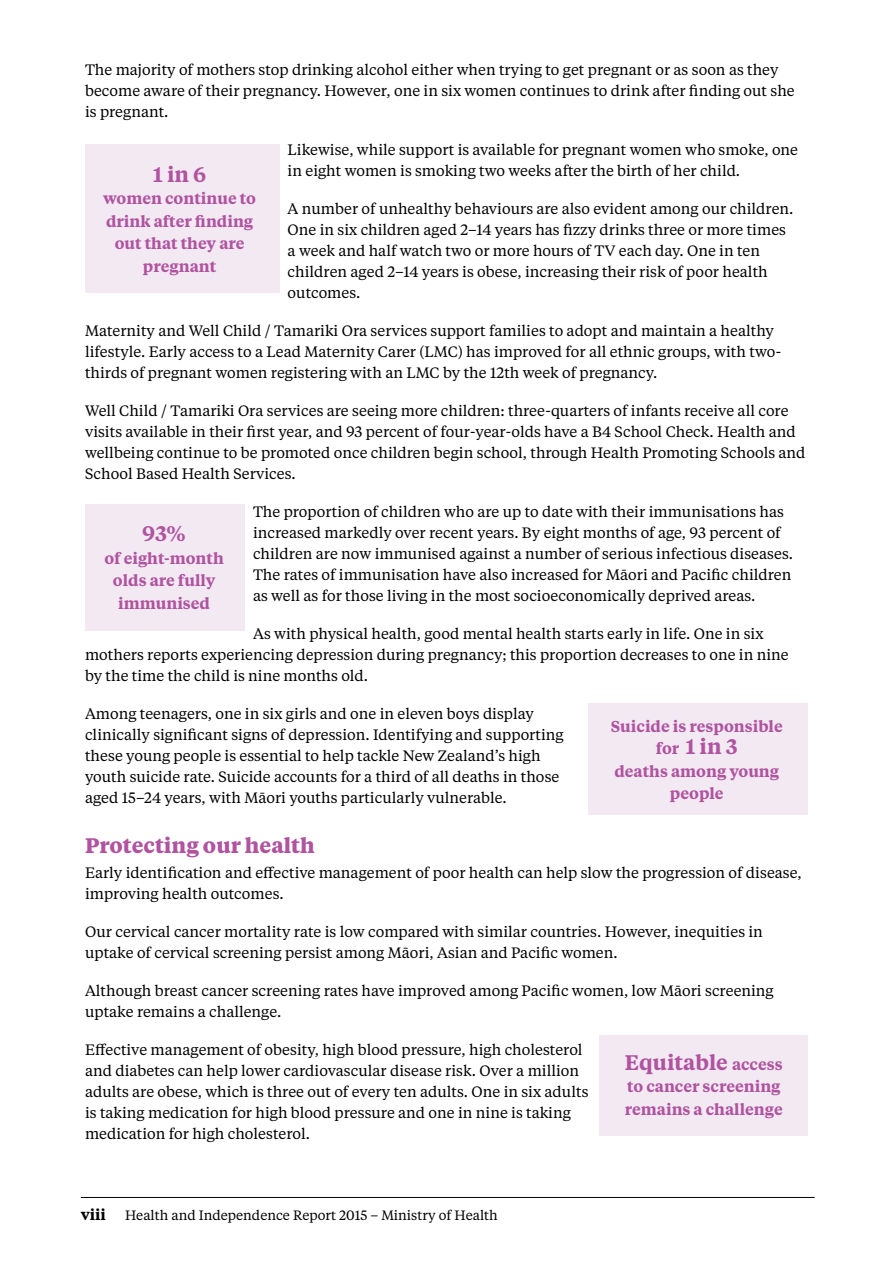
<style>
.page{position:relative;width:893px;height:1263px;background:#fff}
.page>*{position:absolute;margin:0;border:0;box-sizing:border-box;transform-origin:0 0}
.t1{font:600 21px "Tiempos Text";color:#b053a0}
.t2{font:700 21px "Tiempos Text";color:#b053a0}
.t3{font:600 15.75px "Tiempos Text";color:#b053a0}
.t4{font:15px/21px "Tiempos Text";color:#000}
.t5{font:600 15px "Tiempos Text";color:#000}
.t6{font:13.5px "Tiempos Text";color:#000}
.s1{font-size:15.75px}
</style>
<div class="page">
<hr style="left:81px;top:1197px;width:734px;height:1px;background:#000">
<div style="left:85px;top:145px;width:194px;height:148px;background:#f2e9f3"></div>
<div style="left:85px;top:504px;width:159px;height:127px;background:#f2e9f3"></div>
<div style="left:588px;top:703px;width:220px;height:111px;background:#f2e9f3"></div>
<div style="left:600px;top:1035px;width:208px;height:100px;background:#f2e9f3"></div>
<p class="t4" style="left:85px;top:59px;width:711px">The majority of mothers stop drinking alcohol either when trying to get pregnant or as soon as they become aware of their pregnancy. However, one in six women continues to drink after finding out she is pregnant.</p>
<p class="t4" style="left:288px;top:139px;width:512px">Likewise, while support is available for pregnant women who smoke, one in eight women is smoking two weeks after the birth of her child.</p>
<p class="t1" style="left:153px;top:160px;width:55px">1 in 6</p>
<p class="t3" style="left:103px;top:188px;width:155px">women continue to</p>
<p class="t4" style="left:288px;top:198px;width:507px">A number of unhealthy behaviours are also evident among our children.</p>
<p class="t3" style="left:106px;top:210px;width:149px">drink after finding</p>
<p class="t4" style="left:288px;top:219px;width:500px">One in six children aged 2–14 years has fizzy drinks three or more times</p>
<p class="t3" style="left:115px;top:233px;width:131px">out that they are</p>
<p class="t4" style="left:288px;top:240px;width:474px">a week and half watch two or more hours of TV each day. One in ten</p>
<p class="t3" style="left:143px;top:255px;width:75px">pregnant</p>
<p class="t4" style="left:288px;top:261px;width:482px">children aged 2–14 years is obese, increasing their risk of poor health</p>
<p class="t4" style="left:288px;top:282px;width:74px">outcomes.</p>
<p class="t4" style="left:85px;top:320px;width:698px">Maternity and Well Child / Tamariki Ora services support families to adopt and maintain a healthy lifestyle. Early access to a Lead Maternity Carer (LMC) has improved for all ethnic groups, with two&shy;thirds of pregnant women registering with an LMC by the 12th week of pregnancy.</p>
<p class="t4" style="left:85px;top:400px;width:722px">Well Child / Tamariki Ora services are seeing more children: three-quarters of infants receive all core visits available in their first year, and 93 percent of four-year-olds have a B4 School Check. Health and wellbeing continue to be promoted once children begin school, through Health Promoting Schools and School Based Health Services.</p>
<p class="t4" style="left:253px;top:501px;width:532px">The proportion of children who are up to date with their immunisations has</p>
<p class="t1" style="left:142px;top:519px;width:45px">93%</p>
<p class="t4" style="left:253px;top:522px;width:529px">increased markedly over recent years. By eight months of age, 93 percent of</p>
<p class="t3" style="left:104px;top:547px;width:121px">of eight-month</p>
<p class="t4" style="left:253px;top:543px;width:542px">children are now immunised against a number of serious infectious diseases.</p>
<p class="t4" style="left:253px;top:564px;width:540px">The rates of immunisation have also increased for Māori and Pacific children</p>
<p class="t3" style="left:113px;top:570px;width:104px">olds are fully</p>
<p class="t4" style="left:253px;top:585px;width:504px">as well as for those living in the most socioeconomically deprived areas.</p>
<p class="t3" style="left:118px;top:592px;width:94px">immunised</p>
<p class="t4" style="left:85px;top:623px;width:705px;text-indent:168px">As with physical health, good mental health starts early in life. One in six mothers reports experiencing depression during pregnancy; this proportion decreases to one in nine by the time the child is nine months old.</p>
<p class="t4" style="left:85px;top:703px;width:450px">Among teenagers, one in six girls and one in eleven boys display</p>
<p class="t3" style="left:611px;top:715px;width:173px">Suicide is responsible</p>
<p class="t4" style="left:85px;top:724px;width:480px">clinically significant signs of depression. Identifying and supporting</p>
<p class="t1" style="left:656px;top:732px;width:83px"><span class="s1">for</span> 1 in 3</p>
<p class="t4" style="left:85px;top:745px;width:457px">these young people is essential to help tackle New Zealand’s high</p>
<p class="t3" style="left:614px;top:760px;width:166px">deaths among young</p>
<p class="t4" style="left:85px;top:766px;width:476px">youth suicide rate. Suicide accounts for a third of all deaths in those</p>
<p class="t3" style="left:670px;top:782px;width:55px">people</p>
<p class="t4" style="left:85px;top:787px;width:423px">aged 15–24 years, with Māori youths particularly vulnerable.</p>
<p class="t2" style="left:85px;top:830px;width:231px">Protecting our health</p>
<p class="t4" style="left:85px;top:862px;width:718px">Early identification and effective management of poor health can help slow the progression of disease, improving health outcomes.</p>
<p class="t4" style="left:85px;top:921px;width:679px">Our cervical cancer mortality rate is low compared with similar countries. However, inequities in uptake of cervical screening persist among Māori, Asian and Pacific women.</p>
<p class="t4" style="left:85px;top:980px;width:690px">Although breast cancer screening rates have improved among Pacific women, low Māori screening uptake remains a challenge.</p>
<p class="t4" style="left:85px;top:1039px;width:499px">Effective management of obesity, high blood pressure, high cholesterol</p>
<p class="t1" style="left:625px;top:1047px;width:159px">Equitable <span class="s1">access</span></p>
<p class="t4" style="left:85px;top:1060px;width:496px">and diabetes can help lower cardiovascular disease risk. Over a million</p>
<p class="t3" style="left:627px;top:1075px;width:155px">to cancer screening</p>
<p class="t4" style="left:85px;top:1081px;width:505px">adults are obese, which is three out of every ten adults. One in six adults is taking medication for high blood pressure and one in nine is taking</p>
<p class="t3" style="left:625px;top:1098px;width:159px">remains a challenge</p>
<p class="t4" style="left:85px;top:1123px;width:226px">medication for high cholesterol.</p>
<p class="t5" style="left:81px;top:1204px;width:27px">viii</p>
<p class="t6" style="left:125px;top:1206px;width:374px">Health and Independence Report 2015 – Ministry of Health</p>
</div>
